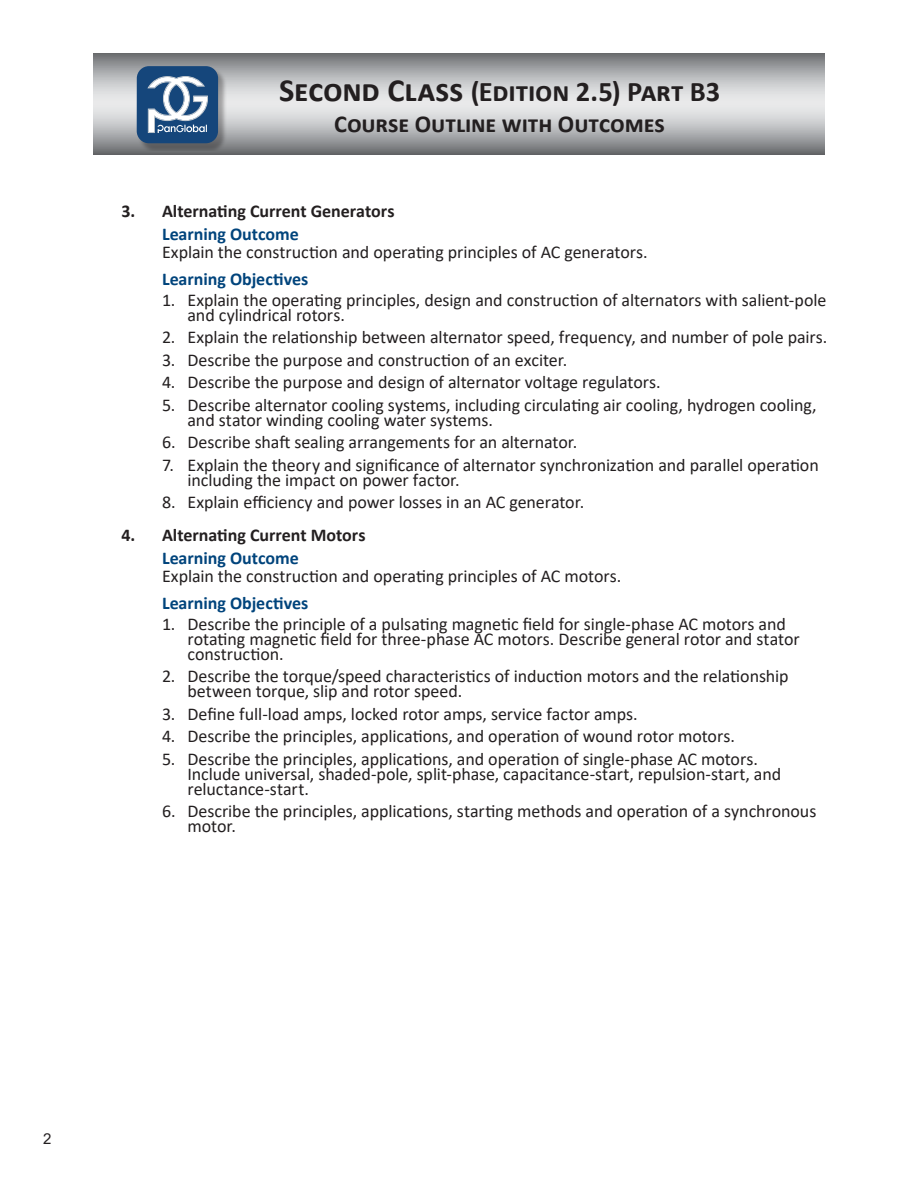
<style>
.page{position:relative;width:918px;height:1188px;background:#fff}
.page>*{position:absolute;margin:0;border:0;box-sizing:border-box;transform-origin:0 0}
.t1{font:700 28.5px "Calibri";letter-spacing:-.005em;color:#231f20}
.t2{font:700 24.3px "Calibri";letter-spacing:-.005em;color:#231f20}
.Outline_-_Objectives{font:18px/15px "Calibri";letter-spacing:-.005em;color:#231f20}
.Outline_-_Outcomes{font:18px "Calibri";letter-spacing:-.005em;color:#231f20}
.Content_-_Outcome_Ti{font:700 18px "Calibri";color:#00447c}
.Outline_-_Chapter_Ti{font:700 18px "Calibri";color:#231f20}
.t3{font:15px "Arial";color:#231f20}
.s1{font-size:32.4px}
</style>
<div class="page">
<svg style="left:93px;top:54px;width:732px;height:100px;background:#b5b6b8"></svg>
<img style="left:137px;top:66px;width:90px;height:85px">
<div style="left:137px;top:66px;width:81px;height:77px;background:#15467b;border-radius:12px"></div>
<svg style="left:147px;top:76px;width:61px;height:57px"></svg>
<h1 class="t1" style="left:279px;top:71px;width:443px"><span class="s1">Second Class</span> (Edition 2.5) Part B3</h1>
<h2 class="t2" style="left:334px;top:107px;width:332px">Course Outline with Outcomes</h2>
<p class="Outline_-_Chapter_Ti" style="left:122px;top:198px;width:275px">3. Alternating Current Generators</p>
<p class="Content_-_Outcome_Ti" style="left:162px;top:221px;width:138px">Learning Outcome</p>
<p class="Outline_-_Outcomes" style="left:162px;top:239px;width:487px">Explain the construction and operating principles of AC generators.</p>
<p class="Content_-_Outcome_Ti" style="left:162px;top:266px;width:148px">Learning Objectives</p>
<p class="Outline_-_Objectives" style="left:188px;top:292px;width:640px;text-indent:-26px">1. Explain the operating principles, design and construction of alternators with salient-pole and cylindrical rotors.</p>
<p class="Outline_-_Objectives" style="left:162px;top:329px;width:667px">2. Explain the relationship between alternator speed, frequency, and number of pole pairs.</p>
<p class="Outline_-_Objectives" style="left:162px;top:352px;width:407px">3. Describe the purpose and construction of an exciter.</p>
<p class="Outline_-_Objectives" style="left:162px;top:374px;width:500px">4. Describe the purpose and design of alternator voltage regulators.</p>
<p class="Outline_-_Objectives" style="left:188px;top:397px;width:631px;text-indent:-26px">5. Describe alternator cooling systems, including circulating air cooling, hydrogen cooling, and stator winding cooling water systems.</p>
<p class="Outline_-_Objectives" style="left:162px;top:434px;width:417px">6. Describe shaft sealing arrangements for an alternator.</p>
<p class="Outline_-_Objectives" style="left:188px;top:457px;width:633px;text-indent:-26px">7. Explain the theory and significance of alternator synchronization and parallel operation including the impact on power factor.</p>
<p class="Outline_-_Objectives" style="left:162px;top:494px;width:424px">8. Explain efficiency and power losses in an AC generator.</p>
<p class="Outline_-_Chapter_Ti" style="left:122px;top:522px;width:246px">4. Alternating Current Motors</p>
<p class="Content_-_Outcome_Ti" style="left:162px;top:545px;width:138px">Learning Outcome</p>
<p class="Outline_-_Outcomes" style="left:162px;top:563px;width:461px">Explain the construction and operating principles of AC motors.</p>
<p class="Content_-_Outcome_Ti" style="left:162px;top:590px;width:148px">Learning Objectives</p>
<p class="Outline_-_Objectives" style="left:188px;top:616px;width:614px;text-indent:-26px">1. Describe the principle of a pulsating magnetic field for single-phase AC motors and rotating magnetic field for three-phase AC motors. Describe general rotor and stator construction.</p>
<p class="Outline_-_Objectives" style="left:188px;top:668px;width:603px;text-indent:-26px">2. Describe the torque/speed characteristics of induction motors and the relationship between torque, slip and rotor speed.</p>
<p class="Outline_-_Objectives" style="left:162px;top:706px;width:477px">3. Define full-load amps, locked rotor amps, service factor amps.</p>
<p class="Outline_-_Objectives" style="left:162px;top:728px;width:575px">4. Describe the principles, applications, and operation of wound rotor motors.</p>
<p class="Outline_-_Objectives" style="left:188px;top:751px;width:595px;text-indent:-26px">5. Describe the principles, applications, and operation of single-phase AC motors.<br>Include universal, shaded-pole, split-phase, capacitance-start, repulsion-start, and reluctance-start.</p>
<p class="Outline_-_Objectives" style="left:188px;top:803px;width:630px;text-indent:-26px">6. Describe the principles, applications, starting methods and operation of a synchronous motor.</p>
<p class="t3" style="left:43px;top:1128px;width:10px">2</p>
</div>
